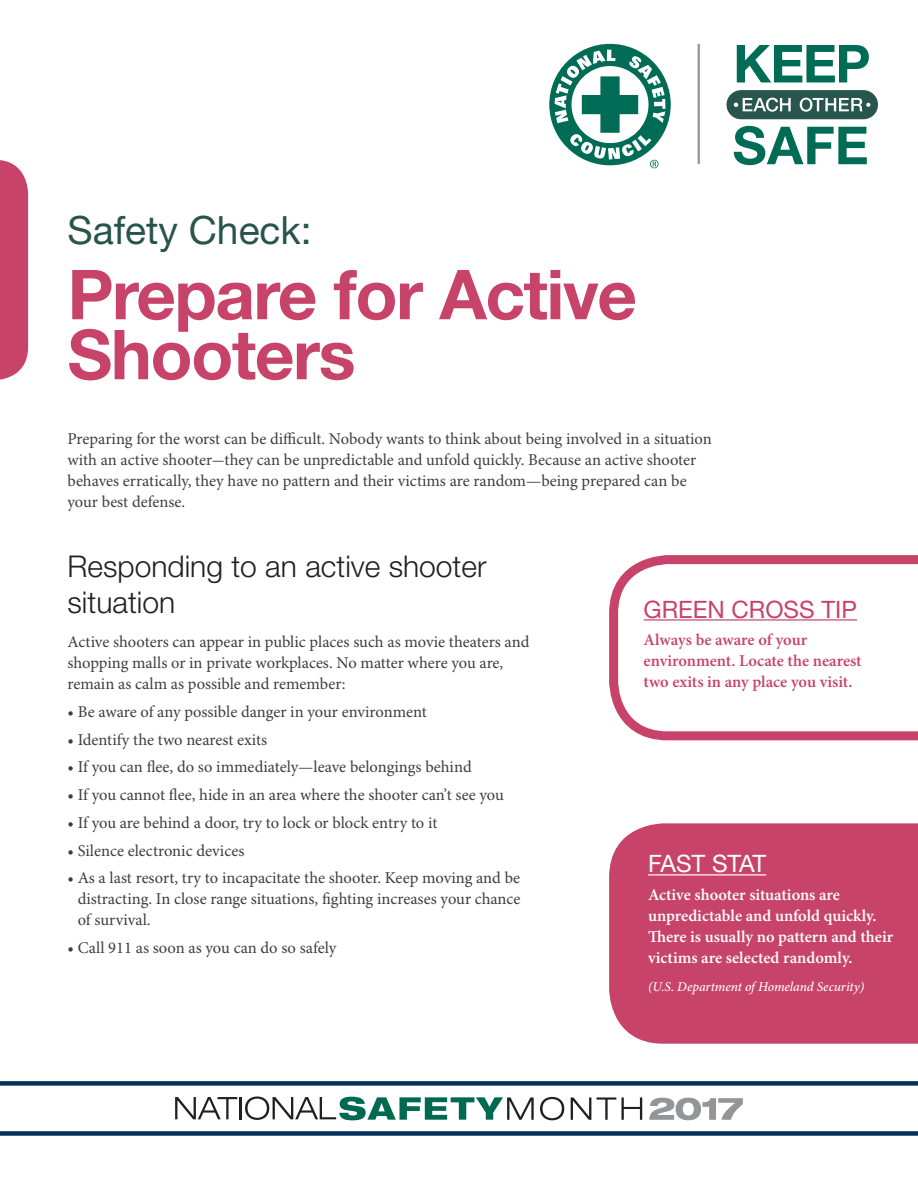
<style>
.page{position:relative;width:918px;height:1188px;background:#fff}
.page>*{position:absolute;margin:0;border:0;box-sizing:border-box;transform-origin:0 0}
.t1{font:700 69px/60px "Helvetica Neue LT Std";letter-spacing:-.02em;color:#c7436a}
.t2{font:39px "Helvetica Neue LT Std";color:#28544c}
.t3{font:300 30px/36px "Helvetica Neue LT Std";color:#231f20}
.t4{font:24px "Helvetica Neue LT Std";color:#c7436a}
.t5{font:24px "Helvetica Neue LT Std";letter-spacing:-.03em;color:#fff}
.body{font:16.5px/21px "Minion Pro";letter-spacing:-.005em;color:#3e3e3f}
.t6{font:600 16.5px/21px "Minion Pro";color:#fff}
.t7{font:600 16.5px/21px "Minion Pro";letter-spacing:-.005em;color:#c7436a}
.t8{font:italic 500 13.5px "Minion Pro";letter-spacing:-.005em;color:#fff}
</style>
<div class="page">
<div style="left:727px;top:90px;width:151px;height:29px;background:#28554d;border-radius:15px"></div>
<svg style="left:737px;top:45px;width:132px;height:37px"></svg>
<svg style="left:734px;top:126px;width:133px;height:39px"></svg>
<svg style="left:800px;top:98px;width:70px;height:14px"></svg>
<svg style="left:734px;top:98px;width:57px;height:14px"></svg>
<div style="left:549px;top:44px;width:122px;height:121px;background:#006c55;border-radius:50%"></div>
<svg style="left:555px;top:50px;width:110px;height:118px"></svg>
<hr style="left:698px;top:44px;width:2px;height:120px;background:#939598">
<svg style="left:0;top:1081px;width:918px;height:55px"></svg>
<svg style="left:540px;top:1097px;width:24px;height:23px"></svg>
<svg style="left:571px;top:1097px;width:20px;height:23px"></svg>
<svg style="left:597px;top:1097px;width:45px;height:23px"></svg>
<svg style="left:175px;top:1097px;width:62px;height:22px"></svg>
<hr style="left:240px;top:1097px;width:2px;height:22px;background:#231f20">
<svg style="left:245px;top:1096px;width:289px;height:24px"></svg>
<svg style="left:649px;top:1098px;width:94px;height:22px"></svg>
<svg style="left:0;top:160px;width:28px;height:220px;background:#ca4f74"></svg>
<div style="left:609px;top:823px;width:309px;height:221px;background:#c7436a"></div>
<svg style="left:609px;top:555px;width:309px;height:185px"></svg>
<hr style="left:644px;top:619px;width:213px;height:2px;background:#c7436a">
<hr style="left:648px;top:874px;width:118px;height:1px;background:#fff">
<h2 class="t2" style="left:68px;top:207px;width:246px">Safety Check:</h2>
<p class="t1" style="left:68px;top:263px;width:571px">Prepare for Active<br>Shooters</p>
<p class="body" style="left:68px;top:429px;width:646px">Preparing for the worst can be difficult. Nobody wants to think about being involved in a situation with an active shooter-they can be unpredictable and unfold quickly. Because an active shooter behaves erratically, they have no pattern and their victims are random—being prepared can be your best defense.</p>
<h2 class="t3" style="left:68px;top:547px;width:421px">Responding to an active shooter situation</h2>
<p class="body" style="left:68px;top:632px;width:463px">Active shooters can appear in public places such as movie theaters and shopping malls or in private workplaces. No matter where you are, remain as calm as possible and remember:</p>
<p class="body" style="left:68px;top:702px;width:361px">• Be aware of any possible danger in your environment</p>
<p class="body" style="left:68px;top:730px;width:201px">• Identify the two nearest exits</p>
<p class="body" style="left:68px;top:757px;width:406px">• If you can flee, do so immediately—leave belongings behind</p>
<p class="body" style="left:68px;top:785px;width:438px">• If you cannot flee, hide in an area where the shooter can’t see you</p>
<p class="body" style="left:68px;top:813px;width:371px">• If you are behind a door, try to lock or block entry to it</p>
<p class="body" style="left:68px;top:841px;width:178px">• Silence electronic devices</p>
<p class="body" style="left:78px;top:868px;width:444px;text-align:justify;text-indent:-10px">• As a last resort, try to incapacitate the shooter. Keep moving and be distracting. In close range situations, fighting increases your chance of survival.</p>
<p class="body" style="left:68px;top:938px;width:270px">• Call 911 as soon as you can do so safely</p>
<p class="t4" style="left:644px;top:595px;width:215px">GREEN CROSS TIP</p>
<p class="t7" style="left:644px;top:630px;width:220px">Always be aware of your environment. Locate the nearest two exits in any place you visit.</p>
<p class="t5" style="left:648px;top:850px;width:120px">FAST STAT</p>
<p class="t6" style="left:648px;top:885px;width:247px">Active shooter situations are unpredictable and unfold quickly.<br>There is usually no pattern and their victims are selected randomly.</p>
<p class="t8" style="left:648px;top:979px;width:218px">(U.S. Department of Homeland Security)</p>
</div>
